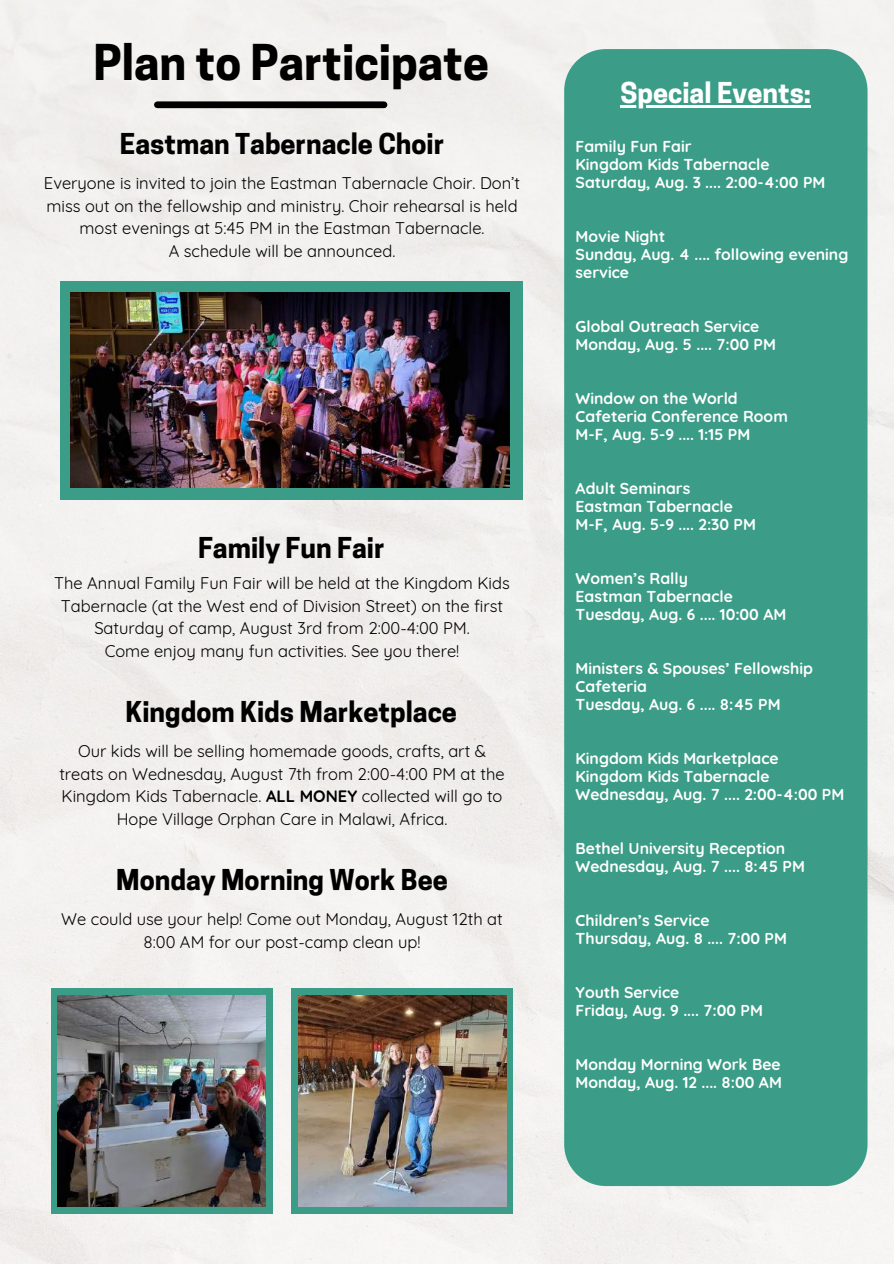
<style>
.page{position:relative;width:894px;height:1264px;background:#fff}
.page>*{position:absolute;margin:0;border:0;box-sizing:border-box;transform-origin:0 0}
.t1{font:700 46.35px "Cooper Hewitt";color:#000}
.t2{font:700 27px "Cooper Hewitt";color:#000}
.t3{font:700 27px "Cooper Hewitt";color:#fff}
.t4{font:16.5px/22.5px "Quicksand";color:#000;text-align:center}
.t5{font:700 15.75px/18px "Quicksand";color:#fff}
.s1{font-weight:700}
</style>
<div class="page">
<div style="left:0;top:0;width:893px;height:1263px;background:#f2f0ee"></div>
<div style="left:157px;top:101px;width:227px;height:7px;background:#000"></div>
<div style="left:564px;top:49px;width:303px;height:1136px;background:#3b9d87"></div>
<div style="left:60px;top:281px;width:462px;height:218px;background:#3b9d87"></div>
<img style="left:70px;top:293px;width:439px;height:194px">
<div style="left:51px;top:987px;width:221px;height:226px;background:#3b9d87"></div>
<img style="left:57px;top:995px;width:208px;height:211px">
<div style="left:291px;top:987px;width:222px;height:226px;background:#3b9d87"></div>
<img style="left:298px;top:995px;width:208px;height:211px">
<hr style="left:620px;top:105px;width:190px;height:2px;background:#fff">
<h1 class="t1" style="left:93px;top:45px;width:397px">Plan to Participate</h1>
<h2 class="t2" style="left:120px;top:134px;width:326px">Eastman Tabernacle Choir</h2>
<p class="t4" style="left:44px;top:172px;width:477px">Everyone is invited to join the Eastman Tabernacle Choir. Don’t miss out on the fellowship and ministry. Choir rehearsal is held most evenings at 5:45 PM in the Eastman Tabernacle.<br>A schedule will be announced.</p>
<h2 class="t2" style="left:198px;top:537px;width:188px">Family Fun Fair</h2>
<p class="t4" style="left:54px;top:572px;width:457px">The Annual Family Fun Fair will be held at the Kingdom Kids Tabernacle (at the West end of Division Street) on the first Saturday of camp, August 3rd from 2:00-4:00 PM.<br>Come enjoy many fun activities. See you there!</p>
<h2 class="t2" style="left:125px;top:702px;width:333px">Kingdom Kids Marketplace</h2>
<p class="t4" style="left:59px;top:740px;width:447px">Our kids will be selling homemade goods, crafts, art &amp; treats on Wednesday, August 7th from 2:00-4:00 PM at the Kingdom Kids Tabernacle. <span class="s1">ALL MONEY</span> collected will go to Hope Village Orphan Care in Malawi, Africa.</p>
<h2 class="t2" style="left:116px;top:870px;width:333px">Monday Morning Work Bee</h2>
<p class="t4" style="left:61px;top:908px;width:443px">We could use your help! Come out Monday, August 12th at<br>8:00 AM for our post-camp clean up!</p>
<h2 class="t3" style="left:620px;top:83px;width:192px">Special Events:</h2>
<p class="t5" style="left:575px;top:137px;width:251px">Family Fun Fair<br>Kingdom Kids Tabernacle<br>Saturday, Aug. 3 .... 2:00-4:00 PM</p>
<p class="t5" style="left:575px;top:227px;width:274px">Movie Night<br>Sunday, Aug. 4 .... following evening service</p>
<p class="t5" style="left:575px;top:317px;width:202px">Global Outreach Service<br>Monday, Aug. 5 .... 7:00 PM</p>
<p class="t5" style="left:575px;top:389px;width:214px">Window on the World<br>Cafeteria Conference Room<br>M-F, Aug. 5-9 .... 1:15 PM</p>
<p class="t5" style="left:575px;top:479px;width:182px">Adult Seminars<br>Eastman Tabernacle<br>M-F, Aug. 5-9 .... 2:30 PM</p>
<p class="t5" style="left:575px;top:569px;width:212px">Women’s Rally<br>Eastman Tabernacle<br>Tuesday, Aug. 6 .... 10:00 AM</p>
<p class="t5" style="left:575px;top:659px;width:239px">Ministers &amp; Spouses’ Fellowship<br>Cafeteria<br>Tuesday, Aug. 6 .... 8:45 PM</p>
<p class="t5" style="left:575px;top:749px;width:270px">Kingdom Kids Marketplace<br>Kingdom Kids Tabernacle<br>Wednesday, Aug. 7 .... 2:00-4:00 PM</p>
<p class="t5" style="left:575px;top:839px;width:231px">Bethel University Reception<br>Wednesday, Aug. 7 .... 8:45 PM</p>
<p class="t5" style="left:575px;top:911px;width:213px">Children’s Service<br>Thursday, Aug. 8 .... 7:00 PM</p>
<p class="t5" style="left:575px;top:983px;width:189px">Youth Service<br>Friday, Aug. 9 .... 7:00 PM</p>
<p class="t5" style="left:575px;top:1055px;width:208px">Monday Morning Work Bee<br>Monday, Aug. 12 .... 8:00 AM</p>
</div>
